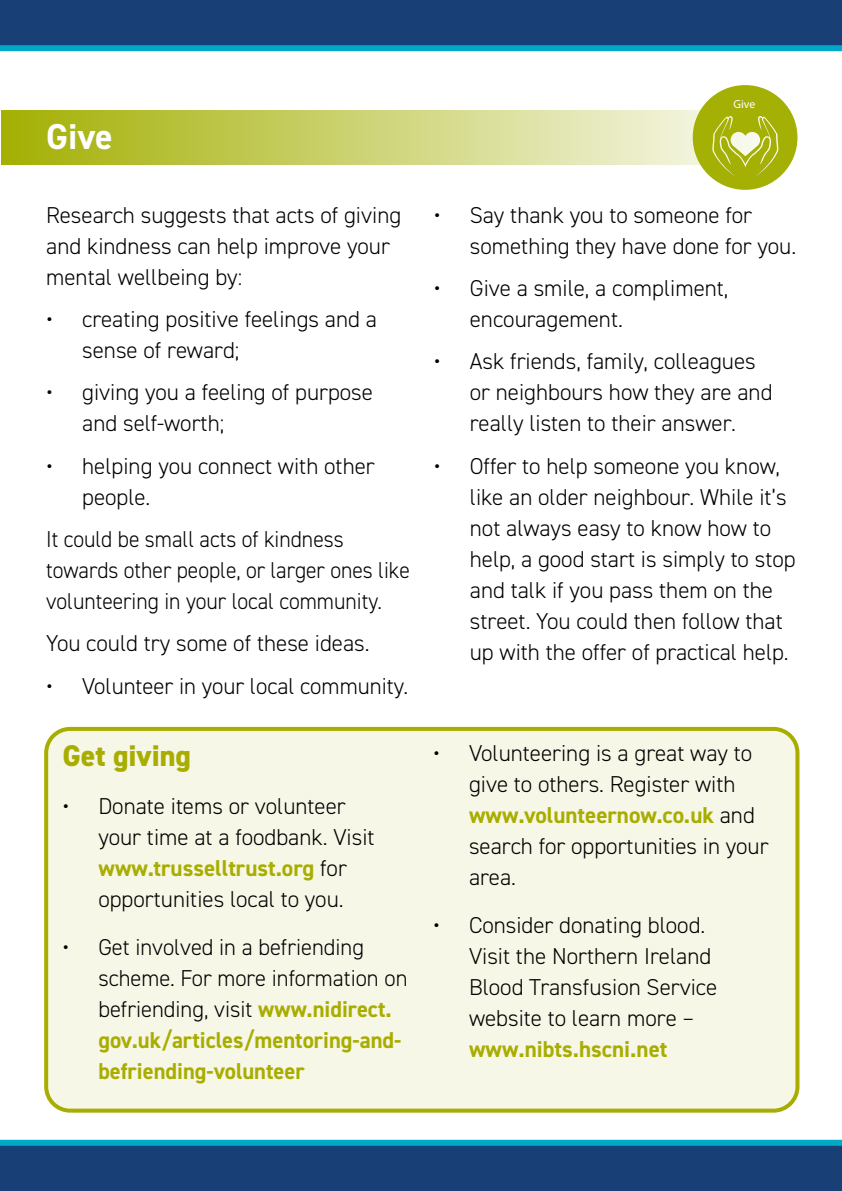
<style>
.page{position:relative;width:842px;height:1191px;background:#fff}
.page>*{position:absolute;margin:0;border:0;box-sizing:border-box;transform-origin:0 0}
.t1{font:700 36px "DIN2014";color:#fff}
.t2{font:800 30px "DIN2014";color:#a8ad00}
.t3{font:300 23px/31px "DIN2014";color:#000}
.t4{font:300 23px/31px "DIN2014";color:#000;scale:.94 1}
.t5{font:700 23px "DIN2014";color:#a8ad00}
.t6{font:11.8px "Myriad Pro";color:#fff}
.s1{font-weight:700;color:#a8ad00}
</style>
<div class="page">
<svg style="left:0;top:0;width:842px;height:51px"></svg>
<svg style="left:0;top:1139px;width:842px;height:52px"></svg>
<div style="left:693px;top:85px;width:104px;height:105px;background:#a4b004;border-radius:50%"></div>
<svg style="left:721px;top:164px;width:49px;height:13px"></svg>
<svg style="left:1px;top:110px;width:796px;height:54px"></svg>
<div style="left:46px;top:729px;width:751px;height:381px;background:#f6f7e6;border-radius:24px"></div>
<div style="left:44px;top:727px;width:755px;height:385px;border:4px solid #a8ad00;border-radius:24px"></div>
<h1 class="t1" style="left:46px;top:113px;width:68px">Give</h1>
<p class="t3" style="left:46px;top:199px;width:357px">Research suggests that acts of giving and kindness can help improve your mental wellbeing by:</p>
<p class="t3" style="left:82px;top:303px;width:296px;text-indent:-36px">• creating positive feelings and a sense of reward;</p>
<p class="t3" style="left:82px;top:377px;width:292px;text-indent:-36px">• giving you a feeling of purpose and self-worth;</p>
<p class="t3" style="left:82px;top:450px;width:294px;text-indent:-36px">• helping you connect with other people.</p>
<p class="t4" style="left:46px;top:523px;width:388px">It could be small acts of kindness towards other people, or larger ones like volunteering in your local community.</p>
<p class="t3" style="left:46px;top:628px;width:325px">You could try some of these ideas.</p>
<p class="t3" style="left:46px;top:670px;width:364px">• Volunteer in your local community.</p>
<h2 class="t2" style="left:62px;top:735px;width:130px">Get giving</h2>
<p class="t3" style="left:98px;top:790px;width:278px;text-indent:-36px">• Donate items or volunteer your time at a foodbank. Visit <span class="s1">www.trusselltrust.org</span> for opportunities local to you.</p>
<p class="t3" style="left:98px;top:931px;width:311px;text-indent:-36px">• Get involved in a befriending scheme. For more information on befriending, visit <span class="s1">www.nidirect. gov.uk/articles/mentoring-and&shy;befriending-volunteer</span></p>
<p class="t6" style="left:734px;top:97px;width:23px">Give</p>
<p class="t3" style="left:470px;top:199px;width:328px;text-indent:-36px">• Say thank you to someone for something they have done for you.</p>
<p class="t3" style="left:470px;top:272px;width:260px;text-indent:-36px">• Give a smile, a compliment, encouragement.</p>
<p class="t3" style="left:470px;top:346px;width:304px;text-indent:-36px">• Ask friends, family, colleagues or neighbours how they are and really listen to their answer.</p>
<p class="t3" style="left:470px;top:450px;width:327px;text-indent:-36px">• Offer to help someone you know, like an older neighbour. While it’s not always easy to know how to help, a good start is simply to stop and talk if you pass them on the street. You could then follow that up with the offer of practical help.</p>
<p class="t3" style="left:469px;top:737px;width:301px;text-indent:-36px">• Volunteering is a great way to give to others. Register with <span class="s1">www.volunteernow.co.uk</span> and search for opportunities in your area.</p>
<p class="t3" style="left:469px;top:909px;width:250px;text-indent:-36px">• Consider donating blood.<br>Visit the Northern Ireland<br>Blood Transfusion Service website to learn more –</p>
<p class="t5" style="left:469px;top:1033px;width:200px">www.nibts.hscni.net</p>
</div>
